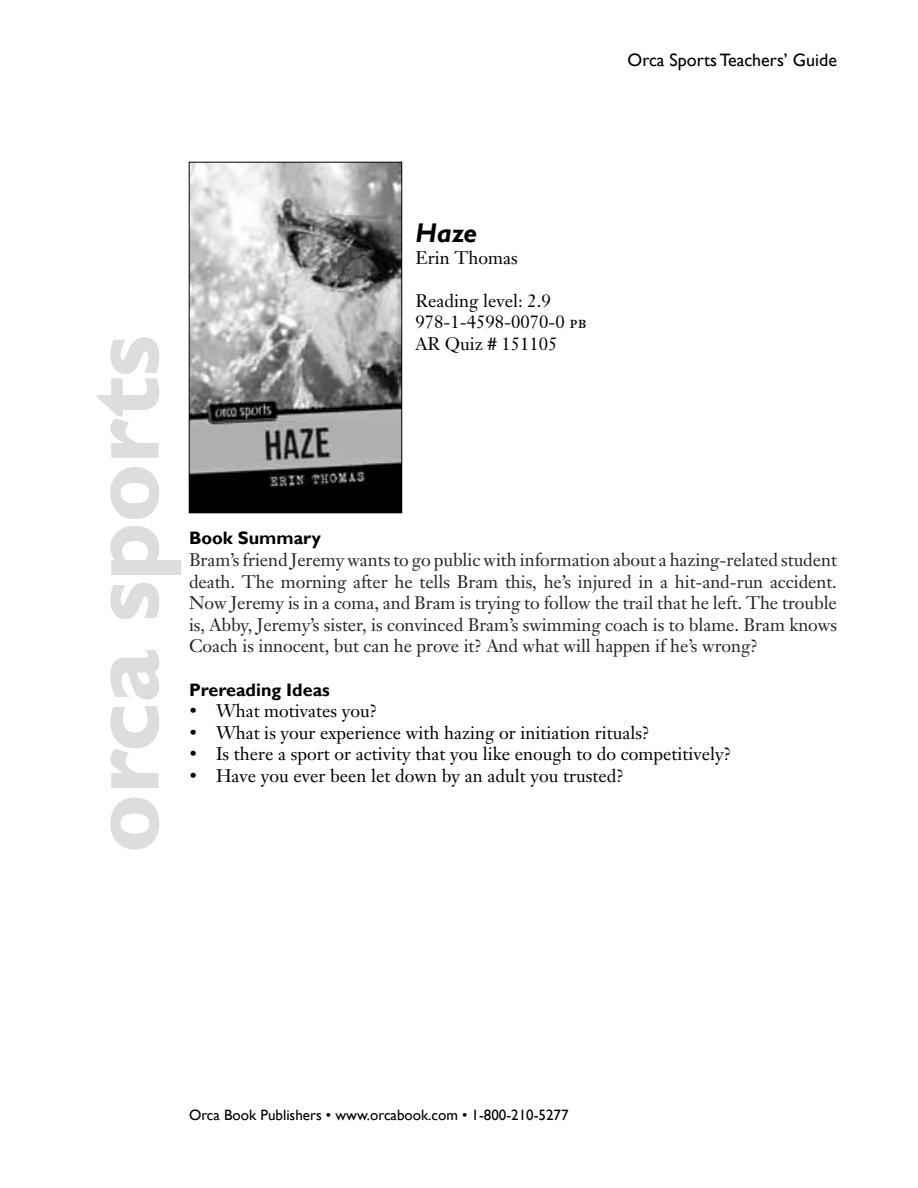
<style>
.page{position:relative;width:918px;height:1188px;background:#fff}
.page>*{position:absolute;margin:0;border:0;box-sizing:border-box;transform-origin:0 0}
.t1{font:700 99px "Gill Sans";color:#dcddde}
.t2{font:italic 700 27px "Gill Sans";color:#000}
.t3{font:18px/21.6px "Janson Text";letter-spacing:-.005em;color:#262626;text-align:justify}
.t4{font:18px/21.6px "Janson Text";color:#000}
.t5{font:700 18px "Gill Sans";color:#000}
.t6{font:18px "Gill Sans";color:#000}
.t7{font:15px "Gill Sans";color:#000}
.s1{font-family:"Janson Text Roman SC"}
</style>
<div class="page">
<img style="left:191px;top:164px;width:209px;height:347px">
<div style="left:189px;top:162px;width:213px;height:351px;border:1px solid #000"></div>
<p class="t6" style="left:628px;top:50px;width:211px">Orca Sports Teachers’ Guide</p>
<h1 class="t1" style="left:65px;top:853px;width:519px;rotate:-90deg">orca sports</h1>
<h2 class="t2" style="left:415px;top:217px;width:63px">Haze</h2>
<p class="t4" style="left:415px;top:246px;width:104px">Erin Thomas</p>
<p class="t4" style="left:415px;top:290px;width:173px">Reading level: 2.9<br>978-1-4598-0070-0 <span class="s1">pb<br></span>AR Quiz # 151105</p>
<p class="t5" style="left:189px;top:528px;width:134px">Book Summary</p>
<p class="t3" style="left:189px;top:549px;width:650px">Bram’s friend Jeremy wants to go public with information about a hazing-related student death. The morning after he tells Bram this, he’s injured in a hit-and-run accident.<br>Now Jeremy is in a coma, and Bram is trying to follow the trail that he left. The trouble is, Abby, Jeremy’s sister, is convinced Bram’s swimming coach is to blame. Bram knows Coach is innocent, but can he prove it? And what will happen if he’s wrong?</p>
<p class="t5" style="left:189px;top:679px;width:142px">Prereading Ideas</p>
<p class="t4" style="left:189px;top:700px;width:190px">• What motivates you?</p>
<p class="t4" style="left:189px;top:722px;width:462px">• What is your experience with hazing or initiation rituals?</p>
<p class="t4" style="left:189px;top:743px;width:544px">• Is there a sport or activity that you like enough to do competitively?</p>
<p class="t4" style="left:189px;top:765px;width:437px">• Have you ever been let down by an adult you trusted?</p>
<p class="t7" style="left:189px;top:1107px;width:381px">Orca Book Publishers • www.orcabook.com • 1-800-210-5277</p>
</div>
